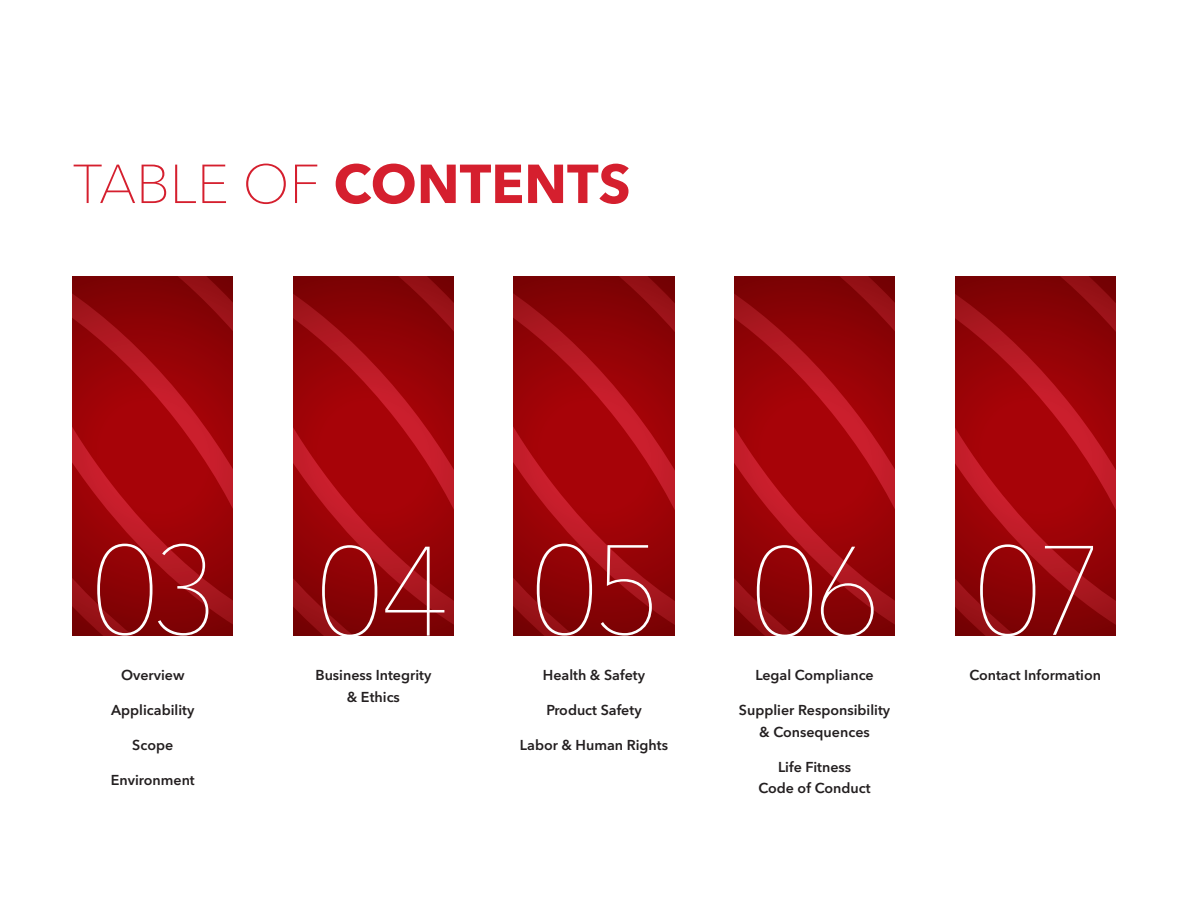
<style>
.page{position:relative;width:1188px;height:918px;background:#fff}
.page>*{position:absolute;margin:0;border:0;box-sizing:border-box;transform-origin:0 0}
.t1{font:200 125.55px "Avenir Next LT Pro";letter-spacing:-.06em;color:#fff}
.t2{font:700 54.3px "Avenir Next LT Pro";color:#d51f2e}
.body{font:600 14.25px/21.5px "Avenir Next LT Pro";color:#231f20;text-align:center}
.s1{font-weight:100}
</style>
<div class="page">
<svg style="left:514px;top:276px;width:160px;height:359px;background:#9b070b"></svg>
<svg style="left:73px;top:276px;width:160px;height:359px;background:#9b070b"></svg>
<svg style="left:293px;top:276px;width:160px;height:359px;background:#9b070b"></svg>
<svg style="left:735px;top:276px;width:160px;height:359px;background:#9b070b"></svg>
<svg style="left:955px;top:276px;width:160px;height:359px;background:#9b070b"></svg>
<p class="t2" style="left:73px;top:151px;width:559px"><span class="s1">TABLE OF</span> CONTENTS</p>
<p class="t1" style="left:90px;top:515px;width:132px">03</p>
<p class="t1" style="left:315px;top:517px;width:137px">04</p>
<p class="t1" style="left:529px;top:515px;width:135px">05</p>
<p class="t1" style="left:749px;top:517px;width:135px">06</p>
<p class="t1" style="left:973px;top:516px;width:135px">07</p>
<p class="body" style="left:543px;top:665px;width:104px">Health &amp; Safety</p>
<p class="body" style="left:546px;top:700px;width:97px">Product Safety</p>
<p class="body" style="left:520px;top:734px;width:150px">Labor &amp; Human Rights</p>
<p class="body" style="left:969px;top:665px;width:133px">Contact Information</p>
<p class="body" style="left:315px;top:665px;width:117px">Business Integrity &amp; Ethics</p>
<p class="body" style="left:755px;top:665px;width:120px">Legal Compliance</p>
<p class="body" style="left:739px;top:700px;width:153px">Supplier Responsibility &amp; Consequences</p>
<p class="body" style="left:758px;top:756px;width:114px">Life Fitness<br>Code of Conduct</p>
<p class="body" style="left:121px;top:665px;width:65px">Overview</p>
<p class="body" style="left:111px;top:700px;width:85px">Applicability</p>
<p class="body" style="left:132px;top:734px;width:43px">Scope</p>
<p class="body" style="left:111px;top:769px;width:86px">Environment</p>
</div>
